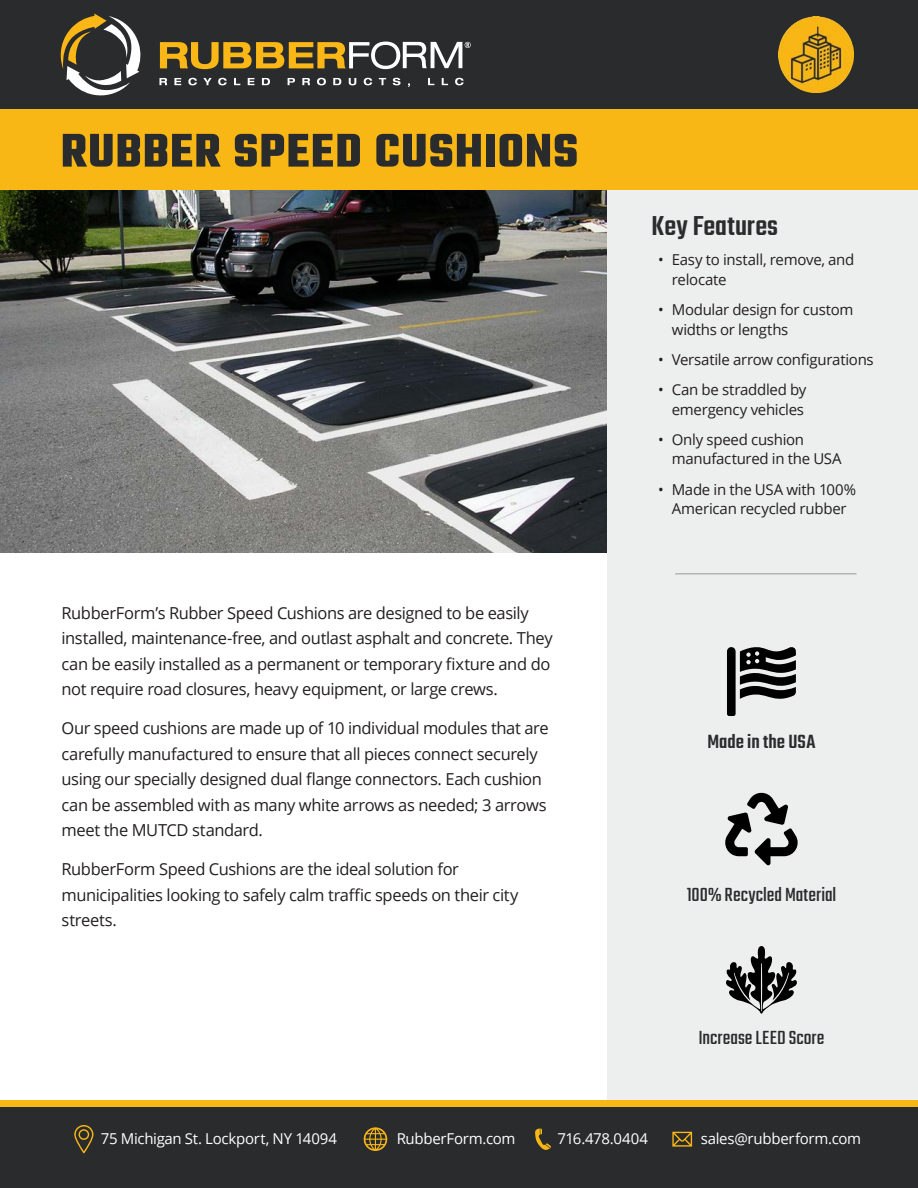
<style>
.page{position:relative;width:918px;height:1188px;background:#fff}
.page>*{position:absolute;margin:0;border:0;box-sizing:border-box;transform-origin:0 0}
.t1{font:700 51px "Teko";letter-spacing:.02em;color:#292b2c}
.t2{font:500 30px "Teko";letter-spacing:.005em;color:#292b2c}
.t3{font:21px "Teko";letter-spacing:.005em;color:#292b2c}
.t4{font:500 21px "Teko";color:#292b2c}
.t5{font:16.5px/25.5px "Open Sans";letter-spacing:-.025em;color:#231f20}
.t6{font:15px/19.5px "Open Sans";letter-spacing:-.02em;color:#231f20}
.t7{font:15px "Open Sans";letter-spacing:-.02em;color:#fff}
</style>
<div class="page">
<img style="left:0;top:190px;width:608px;height:363px">
<div style="left:0;top:0;width:918px;height:110px;background:#292b2c"></div>
<svg style="left:159px;top:78px;width:8px;height:7px"></svg>
<svg style="left:174px;top:78px;width:7px;height:7px"></svg>
<svg style="left:188px;top:78px;width:9px;height:7px"></svg>
<svg style="left:203px;top:78px;width:9px;height:7px"></svg>
<svg style="left:218px;top:78px;width:9px;height:7px"></svg>
<svg style="left:234px;top:78px;width:6px;height:7px"></svg>
<svg style="left:248px;top:78px;width:6px;height:7px"></svg>
<svg style="left:262px;top:78px;width:8px;height:7px"></svg>
<svg style="left:288px;top:78px;width:7px;height:7px"></svg>
<svg style="left:302px;top:78px;width:8px;height:7px"></svg>
<svg style="left:317px;top:78px;width:9px;height:7px"></svg>
<svg style="left:333px;top:78px;width:8px;height:7px"></svg>
<svg style="left:349px;top:78px;width:7px;height:7px"></svg>
<svg style="left:364px;top:78px;width:8px;height:7px"></svg>
<svg style="left:379px;top:78px;width:7px;height:7px"></svg>
<svg style="left:393px;top:78px;width:8px;height:7px"></svg>
<svg style="left:428px;top:78px;width:6px;height:7px"></svg>
<svg style="left:442px;top:78px;width:6px;height:7px"></svg>
<svg style="left:455px;top:78px;width:9px;height:7px"></svg>
<svg style="left:160px;top:42px;width:311px;height:27px"></svg>
<svg style="left:61px;top:14px;width:80px;height:81px"></svg>
<div style="left:0;top:110px;width:918px;height:80px;background:#f9b716"></div>
<div style="left:608px;top:190px;width:310px;height:910px;background:#edeeee"></div>
<div style="left:0;top:1100px;width:918px;height:54px;background:#f9b716"></div>
<div style="left:0;top:1107px;width:918px;height:81px;background:#292b2c"></div>
<svg style="left:672px;top:1132px;width:20px;height:15px"></svg>
<svg style="left:535px;top:1128px;width:16px;height:22px"></svg>
<svg style="left:74px;top:1125px;width:20px;height:28px"></svg>
<svg style="left:364px;top:1127px;width:23px;height:24px"></svg>
<hr style="left:675px;top:573px;width:182px;height:1px;background:#989999">
<svg style="left:727px;top:647px;width:69px;height:69px"></svg>
<svg style="left:726px;top:946px;width:71px;height:68px"></svg>
<svg style="left:725px;top:793px;width:73px;height:72px"></svg>
<img style="left:778px;top:17px;width:76px;height:75px">
<p class="t1" style="left:61px;top:118px;width:519px">RUBBER SPEED CUSHIONS</p>
<p class="t5" style="left:62px;top:599px;width:493px">RubberForm’s Rubber Speed Cushions are designed to be easily installed, maintenance-free, and outlast asphalt and concrete. They can be easily installed as a permanent or temporary fixture and do not require road closures, heavy equipment, or large crews.</p>
<p class="t5" style="left:62px;top:715px;width:489px">Our speed cushions are made up of 10 individual modules that are carefully manufactured to ensure that all pieces connect securely using our specially designed dual flange connectors. Each cushion can be assembled with as many white arrows as needed; 3 arrows meet the MUTCD standard.</p>
<p class="t5" style="left:62px;top:856px;width:458px">RubberForm Speed Cushions are the ideal solution for municipalities looking to safely calm traffic speeds on their city streets.</p>
<p class="t2" style="left:652px;top:208px;width:128px">Key Features</p>
<p class="t6" style="left:672px;top:250px;width:184px;text-indent:-14px">• Easy to install, remove, and relocate</p>
<p class="t6" style="left:672px;top:300px;width:183px;text-indent:-14px">• Modular design for custom widths or lengths</p>
<p class="t6" style="left:658px;top:349px;width:217px">• Versatile arrow configurations</p>
<p class="t6" style="left:658px;top:380px;width:150px;text-align:right">• Can be straddled by emergency vehicles</p>
<p class="t6" style="left:672px;top:429px;width:171px;text-indent:-14px">• Only speed cushion manufactured in the USA</p>
<p class="t6" style="left:658px;top:479px;width:199px;text-align:center">• Made in the USA with 100%<br>American recycled rubber</p>
<p class="t4" style="left:707px;top:730px;width:109px">Made in the USA</p>
<p class="t3" style="left:687px;top:883px;width:151px">100% Recycled Material</p>
<p class="t3" style="left:698px;top:1026px;width:128px">Increase LEED Score</p>
<p class="t7" style="left:101px;top:1128px;width:238px">75 Michigan St. Lockport, NY 14094</p>
<p class="t7" style="left:397px;top:1128px;width:120px">RubberForm.com</p>
<p class="t7" style="left:558px;top:1128px;width:92px">716.478.0404</p>
<p class="t7" style="left:701px;top:1128px;width:162px">sales@rubberform.com</p>
</div>
